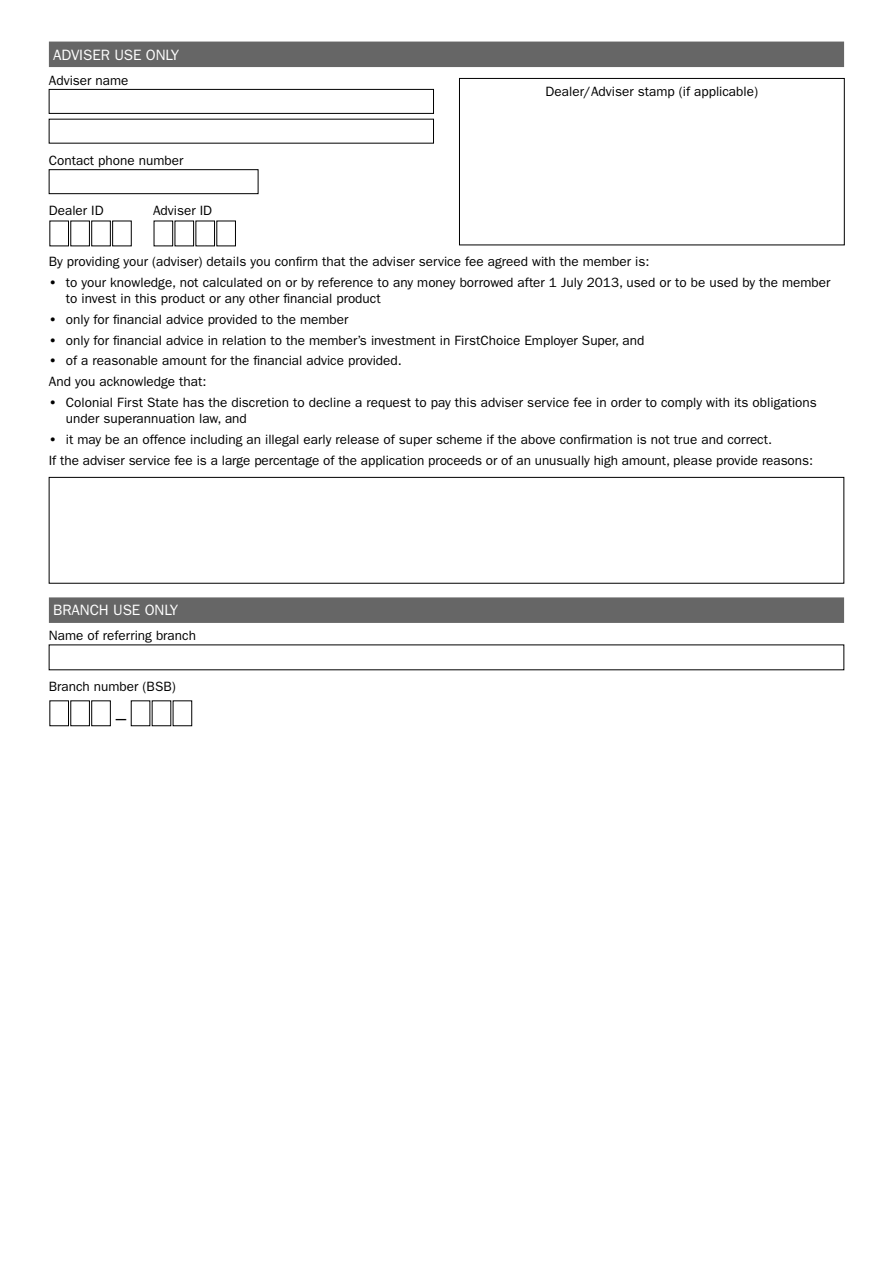
<style>
.page{position:relative;width:893px;height:1263px;background:#fff}
.page>*{position:absolute;margin:0;border:0;box-sizing:border-box;transform-origin:0 0}
.t1{font:21px "ITC Franklin Gothic Std";color:#000}
.t2{font:15px "ITC Franklin Gothic Std";letter-spacing:-.005em;color:#fff}
.t3{font:13.5px/16.5px "ITC Franklin Gothic Std";color:#000}
.s1{font-weight:600}
</style>
<div class="page">
<div style="left:49px;top:42px;width:795px;height:25px;background:#666"></div>
<div style="left:49px;top:89px;width:385px;height:25px;border:1px solid #000"></div>
<div style="left:49px;top:169px;width:209px;height:25px;border:1px solid #000"></div>
<div style="left:49px;top:597px;width:795px;height:26px;background:#666"></div>
<div style="left:50px;top:221px;width:19px;height:25px;border:1px solid #000"></div>
<div style="left:71px;top:221px;width:19px;height:25px;border:1px solid #000"></div>
<div style="left:91px;top:221px;width:20px;height:25px;border:1px solid #000"></div>
<div style="left:112px;top:221px;width:19px;height:25px;border:1px solid #000"></div>
<div style="left:154px;top:221px;width:19px;height:25px;border:1px solid #000"></div>
<div style="left:175px;top:221px;width:19px;height:25px;border:1px solid #000"></div>
<div style="left:196px;top:221px;width:19px;height:25px;border:1px solid #000"></div>
<div style="left:217px;top:221px;width:19px;height:25px;border:1px solid #000"></div>
<div style="left:459px;top:78px;width:385px;height:167px;border:1px solid #000"></div>
<div style="left:49px;top:477px;width:795px;height:106px;border:1px solid #000"></div>
<div style="left:50px;top:701px;width:19px;height:25px;border:1px solid #000"></div>
<div style="left:71px;top:701px;width:19px;height:25px;border:1px solid #000"></div>
<div style="left:91px;top:701px;width:20px;height:25px;border:1px solid #000"></div>
<p class="t2" style="left:53px;top:46px;width:128px">ADVISER USE ONLY</p>
<p class="t3" style="left:49px;top:72px;width:81px">Adviser name</p>
<p class="t3" style="left:49px;top:152px;width:136px">Contact phone number</p>
<p class="t3" style="left:49px;top:203px;width:56px">Dealer ID</p>
<p class="t3" style="left:153px;top:203px;width:61px">Adviser ID</p>
<p class="t3" style="left:546px;top:84px;width:214px">Dealer/Adviser stamp (if applicable)</p>
<p class="t3" style="left:49px;top:253px;width:602px">By providing your (adviser) details you confirm that the adviser service fee agreed with the member is:</p>
<p class="t3" style="left:66px;top:274px;width:766px;text-indent:-17px"><span class="s1">•</span> to your knowledge, not calculated on or by reference to any money borrowed after 1 July 2013, used or to be used by the member to invest in this product or any other financial product</p>
<p class="t3" style="left:49px;top:311px;width:301px"><span class="s1">•</span> only for financial advice provided to the member</p>
<p class="t3" style="left:49px;top:332px;width:597px"><span class="s1">•</span> only for financial advice in relation to the member’s investment in FirstChoice Employer Super, and</p>
<p class="t3" style="left:49px;top:351px;width:354px;line-height:20.7px"><span class="s1">•</span> of a reasonable amount for the financial advice provided.<br>And you acknowledge that:</p>
<p class="t3" style="left:66px;top:394px;width:752px;text-indent:-17px"><span class="s1">•</span> Colonial First State has the discretion to decline a request to pay this adviser service fee in order to comply with its obligations under superannuation law, and</p>
<p class="t3" style="left:49px;top:429px;width:766px;line-height:20.7px"><span class="s1">•</span> it may be an offence including an illegal early release of super scheme if the above confirmation is not true and correct.<br>If the adviser service fee is a large percentage of the application proceeds or of an unusually high amount, please provide reasons:</p>
<p class="t2" style="left:53px;top:602px;width:127px">BRANCH USE ONLY</p>
<p class="t3" style="left:49px;top:628px;width:149px">Name of referring branch</p>
<p class="t3" style="left:49px;top:678px;width:128px">Branch number (BSB)</p>
<h1 class="t1" style="left:116px;top:706px;width:12px">–</h1>
</div>
